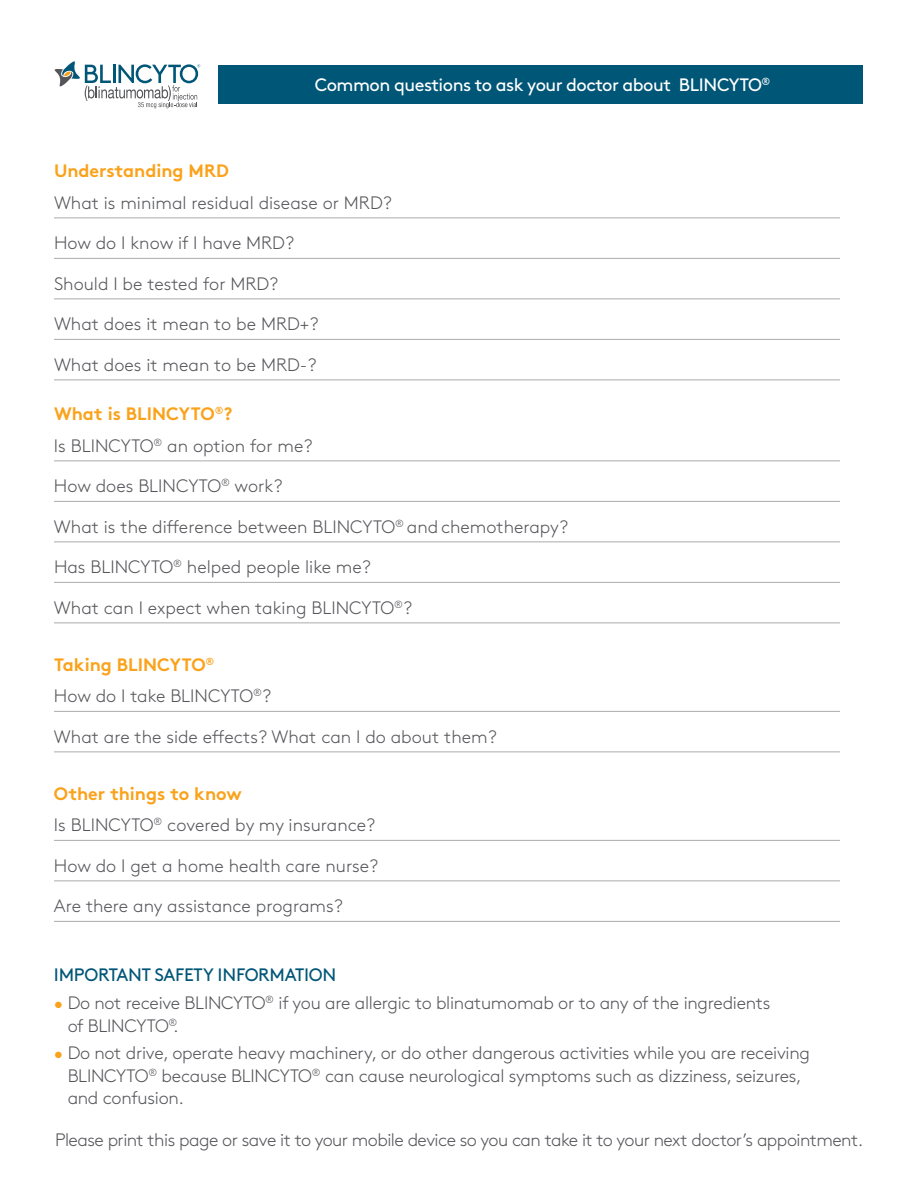
<style>
.page{position:relative;width:918px;height:1188px;background:#fff}
.page>*{position:absolute;margin:0;border:0;box-sizing:border-box;transform-origin:0 0}
.t1{font:300 18px/31.5px "Brown Pro";letter-spacing:-.005em;color:#55565a}
.t2{font:300 18px "Brown Pro";letter-spacing:-.03em;color:#55565a}
.t3{font:18px "Brown Pro";letter-spacing:-.03em;color:#fff}
.t4{font:18px "Brown Pro";letter-spacing:-.015em;color:#005677}
.t5{font:700 18px "Brown Pro";color:#faa21b}
.s1{font-weight:700;color:#faa21b}
.s2{color:#faa21b}
</style>
<div class="page">
<hr style="left:54px;top:218px;width:786px;height:1px;background:#aaabac">
<hr style="left:54px;top:258px;width:786px;height:1px;background:#aaabac">
<hr style="left:54px;top:298px;width:786px;height:1px;background:#aaabac">
<hr style="left:54px;top:339px;width:786px;height:1px;background:#aaabac">
<hr style="left:54px;top:380px;width:786px;height:1px;background:#aaabac">
<hr style="left:54px;top:460px;width:786px;height:1px;background:#aaabac">
<hr style="left:54px;top:501px;width:786px;height:1px;background:#aaabac">
<hr style="left:54px;top:542px;width:786px;height:1px;background:#aaabac">
<hr style="left:54px;top:582px;width:786px;height:1px;background:#aaabac">
<hr style="left:54px;top:622px;width:786px;height:1px;background:#aaabac">
<hr style="left:54px;top:711px;width:786px;height:1px;background:#aaabac">
<hr style="left:54px;top:752px;width:786px;height:1px;background:#aaabac">
<hr style="left:54px;top:840px;width:786px;height:1px;background:#aaabac">
<hr style="left:54px;top:880px;width:786px;height:1px;background:#aaabac">
<hr style="left:54px;top:921px;width:786px;height:1px;background:#aaabac">
<div style="left:218px;top:65px;width:645px;height:39px;background:#005677"></div>
<svg style="left:54px;top:61px;width:146px;height:47px"></svg>
<p class="t3" style="left:315px;top:71px;width:457px">Common questions to ask your doctor about BLINCYTO<sup>®</sup></p>
<p class="t5" style="left:54px;top:156px;width:176px">Understanding MRD</p>
<p class="t1" style="left:54px;top:185px;width:339px">What is minimal residual disease or MRD?</p>
<p class="t1" style="left:54px;top:226px;width:242px">How do I know if I have MRD?</p>
<p class="t1" style="left:54px;top:266px;width:226px">Should I be tested for MRD?</p>
<p class="t1" style="left:54px;top:307px;width:266px">What does it mean to be MRD+?</p>
<p class="t1" style="left:54px;top:347px;width:264px">What does it mean to be MRD-?</p>
<p class="t1" style="left:54px;top:397px;width:260px"><span class="s1">What is BLINCYTO</span><sup>®</sup><span class="s1">?<br></span>Is BLINCYTO<sup>®</sup> an option for me?</p>
<p class="t1" style="left:54px;top:469px;width:230px">How does BLINCYTO<sup>®</sup> work?</p>
<p class="t1" style="left:54px;top:509px;width:516px">What is the difference between BLINCYTO<sup>®</sup> and chemotherapy?</p>
<p class="t1" style="left:54px;top:550px;width:318px">Has BLINCYTO<sup>®</sup> helped people like me?</p>
<p class="t1" style="left:54px;top:590px;width:360px">What can I expect when taking BLINCYTO<sup>®</sup>?</p>
<p class="t1" style="left:54px;top:647px;width:219px"><span class="s1">Taking BLINCYTO</span><sup>®<br></sup>How do I take BLINCYTO<sup>®</sup>?</p>
<p class="t1" style="left:54px;top:719px;width:444px">What are the side effects? What can I do about them?</p>
<p class="t1" style="left:54px;top:776px;width:323px"><span class="s1">Other things to know<br></span>Is BLINCYTO<sup>®</sup> covered by my insurance?</p>
<p class="t1" style="left:54px;top:848px;width:326px">How do I get a home health care nurse?</p>
<p class="t1" style="left:54px;top:889px;width:290px">Are there any assistance programs?</p>
<p class="t4" style="left:54px;top:961px;width:284px">IMPORTANT SAFETY INFORMATION</p>
<p class="t1" style="left:68px;top:990px;width:704px;line-height:22.5px;text-indent:-14px"><span class="s2">•</span> Do not receive BLINCYTO<sup>®</sup> if you are allergic to blinatumomab or to any of the ingredients of BLINCYTO<sup>®</sup>.</p>
<p class="t1" style="left:68px;top:1041px;width:744px;line-height:22.5px;text-indent:-14px"><span class="s2">•</span> Do not drive, operate heavy machinery, or do other dangerous activities while you are receiving<br>BLINCYTO<sup>®</sup> because BLINCYTO<sup>®</sup> can cause neurological symptoms such as dizziness, seizures, and confusion.</p>
<p class="t2" style="left:55px;top:1126px;width:810px">Please print this page or save it to your mobile device so you can take it to your next doctor’s appointment.</p>
</div>
